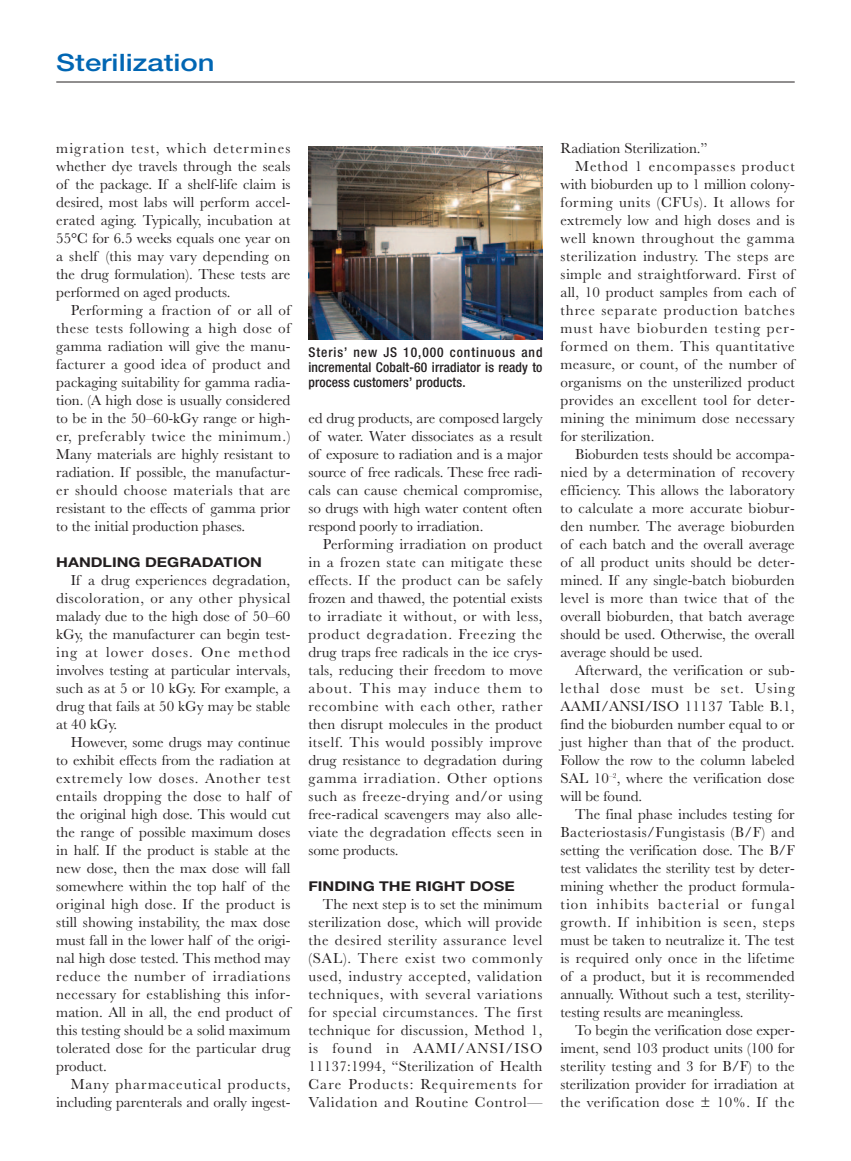
<style>
.page{position:relative;width:851px;height:1161px;background:#fff}
.page>*{position:absolute;margin:0;border:0;box-sizing:border-box;transform-origin:0 0}
.t1{font:500 24px "Helvetica Neue";color:#0166b3;scale:1.22 1}
.t2{font:15px/18px "Baskerville";letter-spacing:.005em;color:#231f20;text-align:justify}
.t3{font:15px "Baskerville";letter-spacing:.03em;color:#231f20}
.t4{font:15px "Baskerville";letter-spacing:.035em;color:#231f20}
.t5{font:15px "Baskerville";letter-spacing:.04em;color:#231f20}
.t6{font:15px "Baskerville";letter-spacing:.045em;color:#231f20}
.t7{font:15px "Baskerville";letter-spacing:.075em;color:#231f20}
.t8{font:15px "Baskerville";letter-spacing:.05em;color:#231f20}
.t9{font:15px "Baskerville";letter-spacing:.06em;color:#231f20}
.t10{font:15px "Baskerville";letter-spacing:.07em;color:#231f20}
.t11{font:15px "Baskerville";letter-spacing:.065em;color:#231f20}
.t12{font:500 condensed 13.5px/15px "Helvetica Neue";letter-spacing:.01em;color:#231f20;text-align:justify}
.t13{font:700 13.5px "Helvetica Neue";color:#231f20;scale:1.18 1}
</style>
<div class="page">
<hr style="left:56px;top:82px;width:738px;height:1px;background:#231f20">
<img style="left:308px;top:146px;width:234px;height:194px">
<h1 class="t1" style="left:56px;top:54px;width:131px">Sterilization</h1>
<p class="t2" style="left:56px;top:140px;width:236px">migration test, which determines whether dye travels through the seals of the package. If a shelf-life claim is desired, most labs will perform accel&shy;erated aging. Typically, incubation at 55°C for 6.5 weeks equals one year on a shelf (this may vary depending on the drug formulation). These tests are performed on aged products.</p>
<p class="t2" style="left:56px;top:302px;width:236px;text-indent:15px">Performing a fraction of or all of these tests following a high dose of gamma radiation will give the manu&shy;facturer a good idea of product and packaging suitability for gamma radia&shy;tion. (A high dose is usually considered to be in the 50–60-kGy range or high&shy;er, preferably twice the minimum.)<br>Many materials are highly resistant to radiation. If possible, the manufactur&shy;er should choose materials that are resistant to the effects of gamma prior to the initial production phases.</p>
<p class="t13" style="left:56px;top:557px;width:176px">HANDLING DEGRADATION</p>
<p class="t2" style="left:56px;top:572px;width:236px;text-indent:15px">If a drug experiences degradation, discoloration, or any other physical malady due to the high dose of 50–60 kGy, the manufacturer can begin test&shy;ing at lower doses. One method involves testing at particular intervals, such as at 5 or 10 kGy. For example, a drug that fails at 50 kGy may be stable at 40 kGy.</p>
<p class="t2" style="left:56px;top:734px;width:236px;text-indent:15px">However, some drugs may continue to exhibit effects from the radiation at extremely low doses. Another test entails dropping the dose to half of the original high dose. This would cut the range of possible maximum doses in half. If the product is stable at the new dose, then the max dose will fall somewhere within the top half of the original high dose. If the product is still showing instability, the max dose must fall in the lower half of the origi&shy;nal high dose tested. This method may reduce the number of irradiations necessary for establishing this infor&shy;mation. All in all, the end product of this testing should be a solid maximum tolerated dose for the particular drug product.</p>
<p class="t2" style="left:56px;top:1076px;width:236px;text-align:right">Many pharmaceutical products, including parenterals and orally ingest-</p>
<p class="t12" style="left:308px;top:346px;width:235px">Steris’ new JS 10,000 continuous and incremental Cobalt-60 irradiator is ready to process customers’ products.</p>
<p class="t2" style="left:308px;top:410px;width:236px">ed drug products, are composed largely of water. Water dissociates as a result of exposure to radiation and is a major source of free radicals. These free radi&shy;cals can cause chemical compromise, so drugs with high water content often respond poorly to irradiation.</p>
<p class="t2" style="left:308px;top:536px;width:236px;text-indent:15px">Performing irradiation on product in a frozen state can mitigate these effects. If the product can be safely frozen and thawed, the potential exists to irradiate it without, or with less, product degradation. Freezing the drug traps free radicals in the ice crys&shy;tals, reducing their freedom to move about. This may induce them to recombine with each other, rather then disrupt molecules in the product itself. This would possibly improve drug resistance to degradation during gamma irradiation. Other options such as freeze-drying and/or using free-radical scavengers may also alle&shy;viate the degradation effects seen in some products.</p>
<p class="t13" style="left:308px;top:881px;width:176px">FINDING THE RIGHT DOSE</p>
<p class="t2" style="left:308px;top:896px;width:236px;text-indent:15px">The next step is to set the minimum sterilization dose, which will provide the desired sterility assurance level (SAL). There exist two commonly used, industry accepted, validation techniques, with several variations for special circumstances. The first technique for discussion, Method 1, is found in AAMI/ANSI/ISO 11137:1994, “Sterilization of Health Care Products: Requirements for Validation and Routine Control—</p>
<p class="t2" style="left:560px;top:140px;width:148px">Radiation Sterilization.”</p>
<p class="t11" style="left:575px;top:160px;width:221px">Method 1 encompasses product</p>
<p class="t2" style="left:560px;top:176px;width:235px">with bioburden up to 1 million colony-</p>
<p class="t6" style="left:560px;top:196px;width:236px">forming units (CFUs). It allows for</p>
<p class="t2" style="left:560px;top:212px;width:236px">extremely low and high doses and is</p>
<p class="t5" style="left:560px;top:232px;width:235px">well known throughout the gamma</p>
<p class="t5" style="left:560px;top:250px;width:236px">sterilization industry. The steps are</p>
<p class="t4" style="left:560px;top:268px;width:236px">simple and straightforward. First of</p>
<p class="t2" style="left:560px;top:284px;width:235px">all, 10 product samples from each of</p>
<p class="t9" style="left:560px;top:304px;width:236px">three separate production batches</p>
<p class="t10" style="left:560px;top:322px;width:236px">must have bioburden testing per-</p>
<p class="t6" style="left:560px;top:340px;width:236px">formed on them. This quantitative</p>
<p class="t2" style="left:560px;top:356px;width:236px">measure, or count, of the number of</p>
<p class="t2" style="left:560px;top:374px;width:236px">organisms on the unsterilized product</p>
<p class="t3" style="left:560px;top:394px;width:235px">provides an excellent tool for deter-</p>
<p class="t2" style="left:560px;top:410px;width:236px">mining the minimum dose necessary</p>
<p class="t2" style="left:560px;top:428px;width:95px">for sterilization.</p>
<p class="t2" style="left:575px;top:446px;width:221px">Bioburden tests should be accompa-</p>
<p class="t2" style="left:560px;top:464px;width:235px">nied by a determination of recovery</p>
<p class="t2" style="left:560px;top:482px;width:236px">efficiency. This allows the laboratory</p>
<p class="t2" style="left:560px;top:500px;width:236px">to calculate a more accurate biobur-</p>
<p class="t2" style="left:560px;top:518px;width:236px">den number. The average bioburden</p>
<p class="t2" style="left:560px;top:536px;width:236px">of each batch and the overall average</p>
<p class="t2" style="left:560px;top:554px;width:235px">of all product units should be deter-</p>
<p class="t2" style="left:560px;top:572px;width:236px">mined. If any single-batch bioburden</p>
<p class="t3" style="left:560px;top:592px;width:235px">level is more than twice that of the</p>
<p class="t2" style="left:560px;top:608px;width:235px">overall bioburden, that batch average</p>
<p class="t2" style="left:560px;top:626px;width:235px">should be used. Otherwise, the overall</p>
<p class="t2" style="left:560px;top:644px;width:144px">average should be used.</p>
<p class="t2" style="left:575px;top:662px;width:221px">Afterward, the verification or sub-</p>
<p class="t7" style="left:560px;top:682px;width:236px">lethal dose must be set. Using</p>
<p class="t2" style="left:560px;top:698px;width:235px">AAMI/ANSI/ISO 11137 Table B.1,</p>
<p class="t2" style="left:560px;top:716px;width:235px">find the bioburden number equal to or</p>
<p class="t2" style="left:560px;top:734px;width:236px">just higher than that of the product.</p>
<p class="t2" style="left:560px;top:752px;width:236px">Follow the row to the column labeled</p>
<p class="t2" style="left:560px;top:770px;width:236px">SAL 10<sup>–2</sup>, where the verification dose</p>
<p class="t2" style="left:560px;top:788px;width:83px">will be found.</p>
<p class="t2" style="left:575px;top:806px;width:221px">The final phase includes testing for</p>
<p class="t3" style="left:560px;top:826px;width:236px">Bacteriostasis/Fungistasis (B/F) and</p>
<p class="t2" style="left:560px;top:842px;width:235px">setting the verification dose. The B/F</p>
<p class="t2" style="left:560px;top:860px;width:235px">test validates the sterility test by deter-</p>
<p class="t2" style="left:560px;top:878px;width:235px">mining whether the product formula-</p>
<p class="t7" style="left:560px;top:898px;width:236px">tion inhibits bacterial or fungal</p>
<p class="t8" style="left:560px;top:916px;width:235px">growth. If inhibition is seen, steps</p>
<p class="t2" style="left:560px;top:932px;width:235px">must be taken to neutralize it. The test</p>
<p class="t2" style="left:560px;top:950px;width:236px">is required only once in the lifetime</p>
<p class="t2" style="left:560px;top:968px;width:236px">of a product, but it is recommended</p>
<p class="t2" style="left:560px;top:986px;width:235px">annually. Without such a test, sterility-</p>
<p class="t2" style="left:560px;top:1004px;width:185px">testing results are meaningless.</p>
<p class="t2" style="left:575px;top:1022px;width:221px">To begin the verification dose exper-</p>
<p class="t2" style="left:560px;top:1040px;width:236px">iment, send 103 product units (100 for</p>
<p class="t2" style="left:560px;top:1058px;width:236px">sterility testing and 3 for B/F) to the</p>
<p class="t2" style="left:560px;top:1076px;width:235px">sterilization provider for irradiation at</p>
<p class="t4" style="left:560px;top:1096px;width:235px">the verification dose ± 10%. If the</p>
</div>
